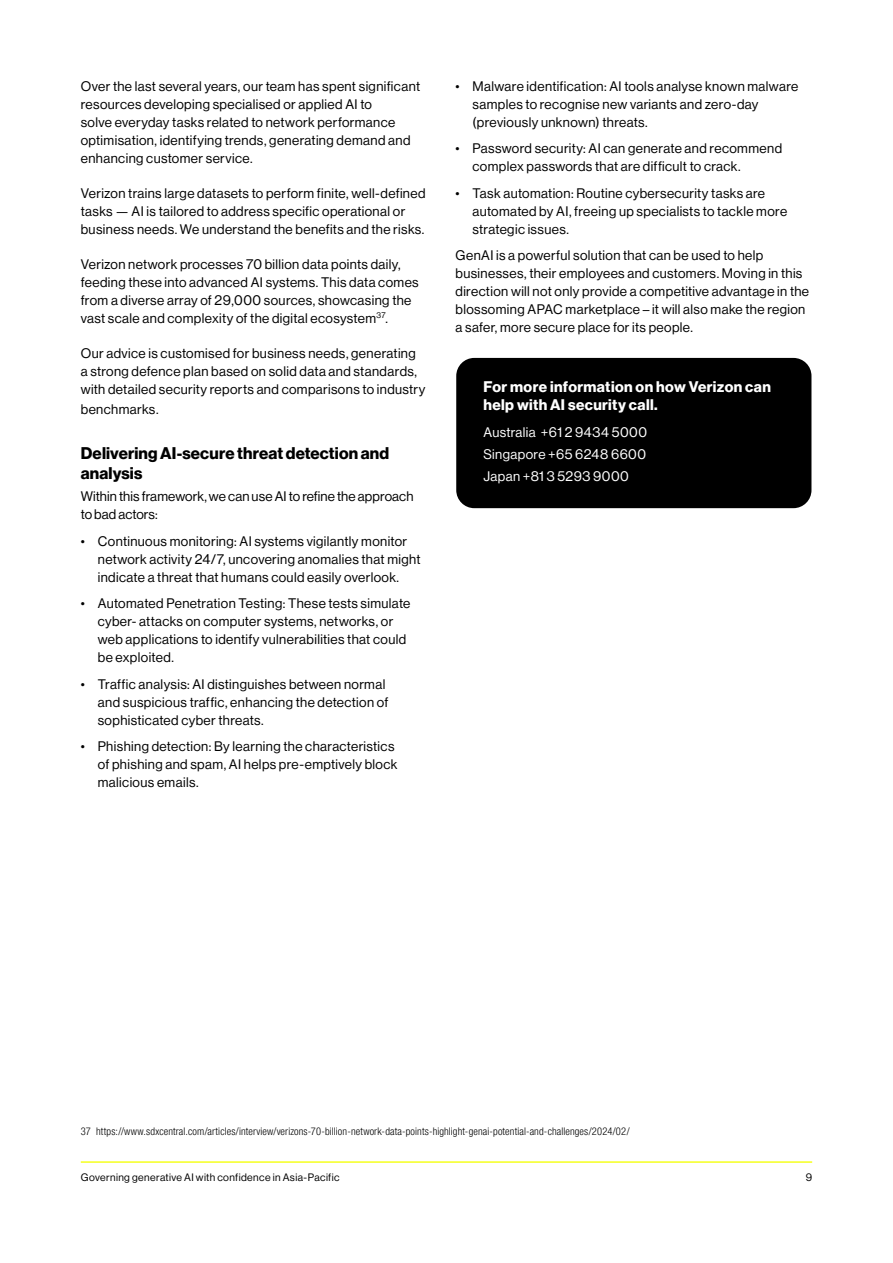
<style>
.page{position:relative;width:893px;height:1263px;background:#fff}
.page>*{position:absolute;margin:0;border:0;box-sizing:border-box;transform-origin:0 0}
.t1{font:700 16.5px/19.8px "Verizon NHGDS";letter-spacing:.01em;color:#000}
.t2{font:700 15px/18px "Verizon NHGDS";letter-spacing:.03em;color:#fff}
.t3{font:13.5px/18px "Verizon NHGDS";letter-spacing:.03em;color:#000}
.t4{font:13.5px/18px "Verizon NHGDS";letter-spacing:.005em;color:#000}
.t5{font:13.5px/22.2px "Verizon NHGDS";letter-spacing:.03em;color:#fff;text-align:justify}
.t6{font:300 condensed 10.5px "Helvetica Neue LT Std";letter-spacing:.01em;color:#000}
.t7{font:10.5px "Verizon NHGDS";letter-spacing:.035em;color:#000}
</style>
<div class="page">
<hr style="left:81px;top:1161px;width:731px;height:2px;background:#f5ff1e">
<div style="left:456px;top:358px;width:355px;height:150px;background:#000;border-radius:18px"></div>
<p class="t3" style="left:81px;top:77px;width:341px">Over the last several years, our team has spent significant resources developing specialised or applied AI to<br>solve everyday tasks related to network performance optimisation, identifying trends, generating demand and enhancing customer service.</p>
<p class="t3" style="left:81px;top:184px;width:346px">Verizon trains large datasets to perform finite, well-defined tasks — AI is tailored to address specific operational or business needs. We understand the benefits and the risks.</p>
<p class="t3" style="left:81px;top:255px;width:339px">Verizon network processes 70 billion data points daily, feeding these into advanced AI systems. This data comes from a diverse array of 29,000 sources, showcasing the vast scale and complexity of the digital ecosystem<sup>37</sup>.</p>
<p class="t3" style="left:81px;top:344px;width:346px">Our advice is customised for business needs, generating a strong defence plan based on solid data and standards, with detailed security reports and comparisons to industry</p>
<p class="t3" style="left:81px;top:400px;width:79px">benchmarks.</p>
<p class="t1" style="left:81px;top:443px;width:310px">Delivering AI-secure threat detection and analysis</p>
<p class="t4" style="left:81px;top:487px;width:334px">Within this framework, we can use AI to refine the approach to bad actors:</p>
<p class="t3" style="left:98px;top:531px;width:324px;text-indent:-17px">• Continuous monitoring: AI systems vigilantly monitor network activity 24/7, uncovering anomalies that might indicate a threat that humans could easily overlook.</p>
<p class="t3" style="left:98px;top:594px;width:314px;text-indent:-17px">• Automated Penetration Testing: These tests simulate cyber- attacks on computer systems, networks, or web applications to identify vulnerabilities that could be exploited.</p>
<p class="t3" style="left:98px;top:674px;width:292px;text-indent:-17px">• Traffic analysis: AI distinguishes between normal and suspicious traffic, enhancing the detection of sophisticated cyber threats.</p>
<p class="t3" style="left:98px;top:737px;width:301px;text-indent:-17px">• Phishing detection: By learning the characteristics of phishing and spam, AI helps pre-emptively block malicious emails.</p>
<p class="t3" style="left:472px;top:77px;width:327px;text-indent:-17px">• Malware identification: AI tools analyse known malware samples to recognise new variants and zero-day (previously unknown) threats.</p>
<p class="t3" style="left:472px;top:139px;width:311px;text-indent:-17px">• Password security: AI can generate and recommend complex passwords that are difficult to crack.</p>
<p class="t3" style="left:472px;top:184px;width:316px;text-indent:-17px">• Task automation: Routine cybersecurity tasks are automated by AI, freeing up specialists to tackle more strategic issues.</p>
<p class="t3" style="left:455px;top:246px;width:355px">GenAI is a powerful solution that can be used to help businesses, their employees and customers. Moving in this direction will not only provide a competitive advantage in the blossoming APAC marketplace – it will also make the region a safer, more secure place for its people.</p>
<p class="t2" style="left:483px;top:378px;width:289px">For more information on how Verizon can help with AI security call.</p>
<p class="t5" style="left:483px;top:421px;width:165px">Australia +61 2 9434 5000<br>Singapore +65 6248 6600<br>Japan +81 3 5293 9000</p>
<p class="t6" style="left:81px;top:1126px;width:550px">37 https://www.sdxcentral.com/articles/interview/verizons-70-billion-network-data-points-highlight-genai-potential-and-challenges/2024/02/</p>
<p class="t7" style="left:81px;top:1171px;width:260px">Governing generative AI with confidence in Asia-Pacific</p>
<p class="t7" style="left:806px;top:1171px;width:8px">9</p>
</div>
